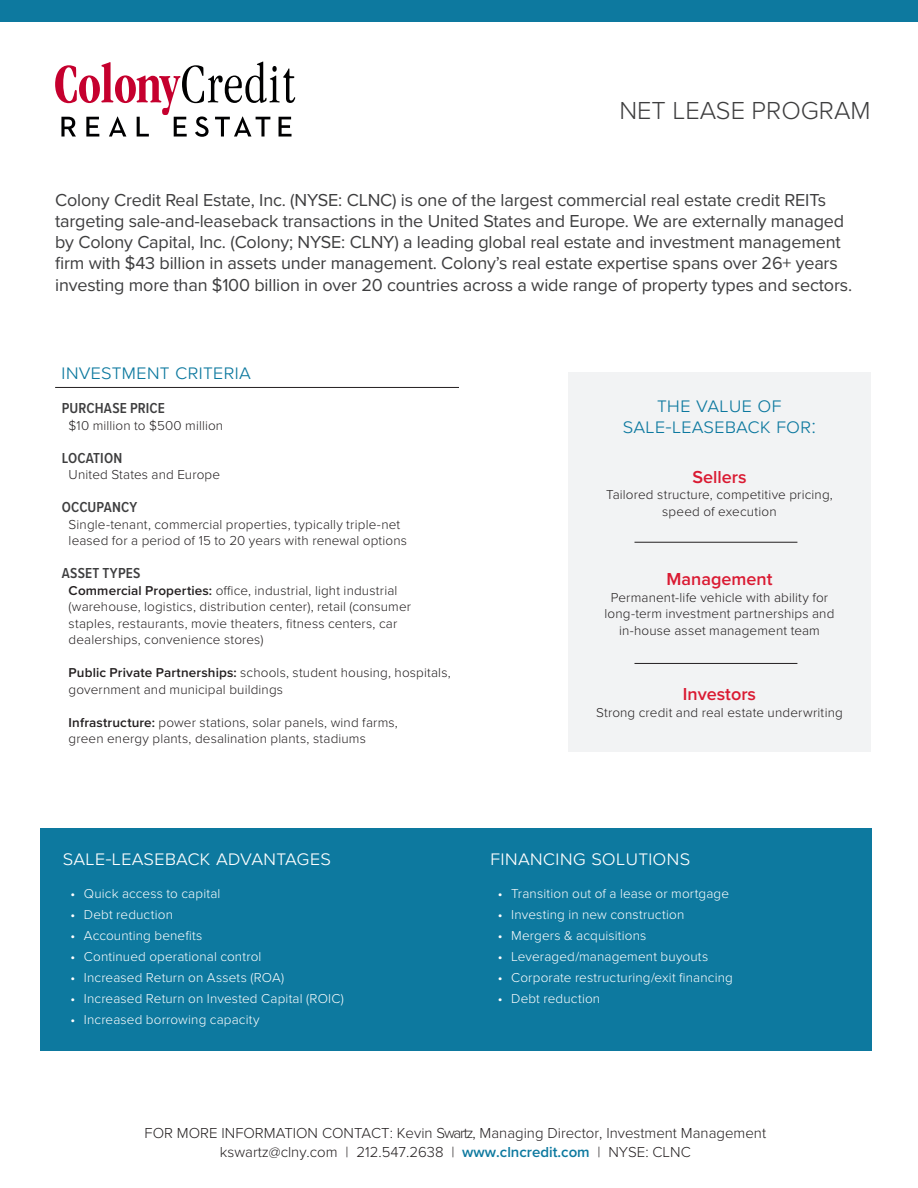
<style>
.page{position:relative;width:918px;height:1188px;background:#fff}
.page>*{position:absolute;margin:0;border:0;box-sizing:border-box;transform-origin:0 0}
.t1{font:300 25.5px "Proxima Nova";color:#3e3e3f}
.t2{font:300 21px/21px "Proxima Nova S";color:#0d799f;text-align:center}
.t3{font:300 21px "Proxima Nova S";color:#fff}
.t4{font:18px/21px "Proxima Nova";letter-spacing:-.01em;color:#3e3e3f}
.t5{font:600 18px "Proxima Nova";color:#da1a32}
.t6{font:300 15px/18.3px "Proxima Nova";color:#231f20;text-align:center}
.t7{font:600 15px "Proxima Nova S Cond";letter-spacing:.01em;color:#3e3e3f}
.t8{font:300 13.5px/16.5px "Proxima Nova";letter-spacing:.01em;color:#231f20}
.t9{font:300 13.35px/16.5px "Proxima Nova";letter-spacing:.01em;color:#231f20}
.t10{font:300 13.35px "Proxima Nova";letter-spacing:.01em;color:#fff}
.s1{font-weight:600}
.s2{font-weight:400}
.s3{font-weight:600;color:#0d799f}
</style>
<div class="page">
<div style="left:568px;top:372px;width:303px;height:380px;background:#f2f3f4"></div>
<div style="left:40px;top:828px;width:832px;height:222px;background:#0d799f"></div>
<div style="left:0;top:0;width:918px;height:22px;background:#0d799f"></div>
<hr style="left:55px;top:387px;width:404px;height:1px;background:#231f20">
<svg style="left:55px;top:62px;width:240px;height:75px"></svg>
<hr style="left:634px;top:542px;width:163px;height:1px;background:#231f20">
<hr style="left:634px;top:663px;width:163px;height:1px;background:#231f20">
<p class="t1" style="left:619px;top:92px;width:253px">NET LEASE PROGRAM</p>
<p class="t4" style="left:55px;top:189px;width:799px">Colony Credit Real Estate, Inc. (NYSE: CLNC) is one of the largest commercial real estate credit REITs targeting sale-and-leaseback transactions in the United States and Europe. We are externally managed by Colony Capital, Inc. (Colony; NYSE: CLNY) a leading global real estate and investment management firm with $43 billion in assets under management. Colony’s real estate expertise spans over 26+ years investing more than $100 billion in over 20 countries across a wide range of property types and sectors.</p>
<p class="t2" style="left:61px;top:361px;width:191px">investment criteria</p>
<p class="t7" style="left:62px;top:397px;width:105px">PURCHASE PRICE</p>
<p class="t9" style="left:69px;top:417px;width:156px">$10 million to $500 million</p>
<p class="t7" style="left:62px;top:447px;width:62px">LOCATION</p>
<p class="t8" style="left:69px;top:466px;width:153px">United States and Europe</p>
<p class="t7" style="left:62px;top:496px;width:77px">OCCUPANCY</p>
<p class="t8" style="left:69px;top:516px;width:340px">Single-tenant, commercial properties, typically triple-net leased for a period of 15 to 20 years with renewal options</p>
<p class="t7" style="left:62px;top:562px;width:80px">ASSET TYPES</p>
<p class="t9" style="left:69px;top:582px;width:344px"><span class="s1">Commercial Properties:</span> office, industrial, light industrial (warehouse, logistics, distribution center), retail (consumer staples, restaurants, movie theaters, fitness centers, car dealerships, convenience stores)</p>
<p class="t9" style="left:69px;top:664px;width:384px"><span class="s1">Public Private Partnerships:</span> schools, student housing, hospitals, government and municipal buildings</p>
<p class="t9" style="left:69px;top:714px;width:331px"><span class="s1">Infrastructure:</span> power stations, solar panels, wind farms, green energy plants, desalination plants, stadiums</p>
<p class="t2" style="left:623px;top:394px;width:195px">the value of sale-leaseback for:</p>
<p class="t5" style="left:692px;top:464px;width:56px">Sellers</p>
<p class="t9" style="left:606px;top:486px;width:228px;text-align:center">Tailored structure, competitive pricing, speed of execution</p>
<p class="t5" style="left:666px;top:566px;width:107px">Management</p>
<p class="t9" style="left:605px;top:588px;width:231px;text-align:center">Permanent-life vehicle with ability for long-term investment partnerships and in-house asset management team</p>
<p class="t5" style="left:683px;top:681px;width:75px">Investors</p>
<p class="t9" style="left:596px;top:704px;width:248px">Strong credit and real estate underwriting</p>
<p class="t3" style="left:63px;top:842px;width:269px">sale-leaseback advantages</p>
<p class="t10" style="left:70px;top:884px;width:152px"><span class="s2">•</span> Quick access to capital</p>
<p class="t10" style="left:70px;top:905px;width:104px"><span class="s2">•</span> Debt reduction</p>
<p class="t10" style="left:70px;top:926px;width:134px"><span class="s2">•</span> Accounting benefits</p>
<p class="t10" style="left:70px;top:947px;width:193px"><span class="s2">•</span> Continued operational control</p>
<p class="t10" style="left:70px;top:968px;width:215px"><span class="s2">•</span> Increased Return on Assets (ROA)</p>
<p class="t10" style="left:70px;top:989px;width:275px"><span class="s2">•</span> Increased Return on Invested Capital (ROIC)</p>
<p class="t10" style="left:70px;top:1010px;width:191px"><span class="s2">•</span> Increased borrowing capacity</p>
<p class="t3" style="left:490px;top:842px;width:202px">financing solutions</p>
<p class="t10" style="left:498px;top:884px;width:233px"><span class="s2">•</span> Transition out of a lease or mortgage</p>
<p class="t10" style="left:498px;top:905px;width:188px"><span class="s2">•</span> Investing in new construction</p>
<p class="t10" style="left:498px;top:926px;width:150px"><span class="s2">•</span> Mergers &amp; acquisitions</p>
<p class="t10" style="left:498px;top:947px;width:212px"><span class="s2">•</span> Leveraged/management buyouts</p>
<p class="t10" style="left:498px;top:968px;width:237px"><span class="s2">•</span> Corporate restructuring/exit financing</p>
<p class="t10" style="left:498px;top:989px;width:104px"><span class="s2">•</span> Debt reduction</p>
<p class="t6" style="left:145px;top:1124px;width:623px">FOR MORE INFORMATION CONTACT: Kevin Swartz, Managing Director, Investment Management kswartz@clny.com | 212.547.2638 | <span class="s3">www.clncredit.com</span> | NYSE: CLNC</p>
</div>
